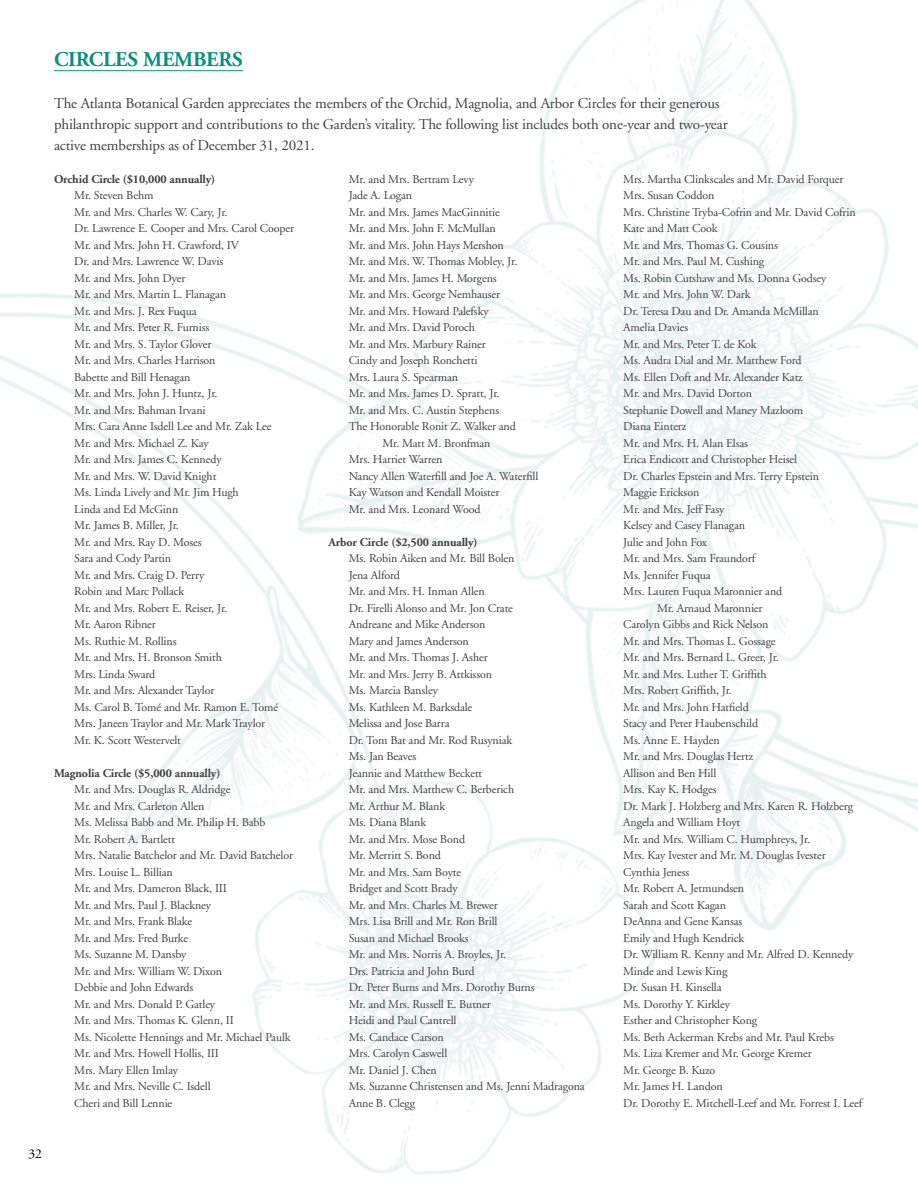
<style>
.page{position:relative;width:918px;height:1188px;background:#fff}
.page>*{position:absolute;margin:0;border:0;box-sizing:border-box;transform-origin:0 0}
.t1{font:700 21px "Adobe Garamond";letter-spacing:-.01em;color:#0b907c}
.t2{font:15px/21px "Adobe Garamond";letter-spacing:-.01em;color:#414042}
.t3{font:13.5px "Adobe Garamond";color:#000}
.t4{font:12px/16.5px "Adobe Garamond";letter-spacing:-.01em;color:#414042}
.t5{font:700 12px "Adobe Garamond";letter-spacing:-.01em;color:#414042}
</style>
<div class="page">
<img style="left:0;top:0;width:918px;height:1175px">
<hr style="left:54px;top:70px;width:189px;height:1px;background:#0b907c">
<h1 class="t1" style="left:54px;top:48px;width:190px">CIRCLES MEMBERS</h1>
<p class="t2" style="left:54px;top:93px;width:675px">The Atlanta Botanical Garden appreciates the members of the Orchid, Magnolia, and Arbor Circles for their generous philanthropic support and contributions to the Garden’s vitality. The following list includes both one-year and two-year active memberships as of December 31, 2021.</p>
<p class="t5" style="left:54px;top:172px;width:163px">Orchid Circle ($10,000 annually)</p>
<p class="t4" style="left:74px;top:187px;width:221px">Mr. Steven Behm<br>Mr. and Mrs. Charles W. Cary, Jr.<br>Dr. Lawrence E. Cooper and Mrs. Carol Cooper<br>Mr. and Mrs. John H. Crawford, IV<br>Dr. and Mrs. Lawrence W. Davis<br>Mr. and Mrs. John Dyer<br>Mr. and Mrs. Martin L. Flanagan<br>Mr. and Mrs. J. Rex Fuqua<br>Mr. and Mrs. Peter R. Furniss<br>Mr. and Mrs. S. Taylor Glover<br>Mr. and Mrs. Charles Harrison<br>Babette and Bill Henagan<br>Mr. and Mrs. John J. Huntz, Jr.<br>Mr. and Mrs. Bahman Irvani<br>Mrs. Cara Anne Isdell Lee and Mr. Zak Lee<br>Mr. and Mrs. Michael Z. Kay<br>Mr. and Mrs. James C. Kennedy<br>Mr. and Mrs. W. David Knight<br>Ms. Linda Lively and Mr. Jim Hugh<br>Linda and Ed McGinn<br>Mr. James B. Miller, Jr.<br>Mr. and Mrs. Ray D. Moses<br>Sara and Cody Partin<br>Mr. and Mrs. Craig D. Perry<br>Robin and Marc Pollack<br>Mr. and Mrs. Robert E. Reiser, Jr.<br>Mr. Aaron Ribner<br>Ms. Ruthie M. Rollins<br>Mr. and Mrs. H. Bronson Smith<br>Mrs. Linda Sward<br>Mr. and Mrs. Alexander Taylor<br>Ms. Carol B. Tomé and Mr. Ramon E. Tomé<br>Mrs. Janeen Traylor and Mr. Mark Traylor<br>Mr. K. Scott Westervelt</p>
<p class="t5" style="left:54px;top:766px;width:168px">Magnolia Circle ($5,000 annually)</p>
<p class="t4" style="left:74px;top:781px;width:220px">Mr. and Mrs. Douglas R. Aldridge<br>Mr. and Mrs. Carleton Allen<br>Ms. Melissa Babb and Mr. Philip H. Babb<br>Mr. Robert A. Bartlett<br>Mrs. Natalie Batchelor and Mr. David Batchelor<br>Mrs. Louise L. Billian<br>Mr. and Mrs. Dameron Black, III<br>Mr. and Mrs. Paul J. Blackney<br>Mr. and Mrs. Frank Blake<br>Mr. and Mrs. Fred Burke<br>Ms. Suzanne M. Dansby<br>Mr. and Mrs. William W. Dixon<br>Debbie and John Edwards<br>Mr. and Mrs. Donald P. Gatley<br>Mr. and Mrs. Thomas K. Glenn, II<br>Ms. Nicolette Hennings and Mr. Michael Paulk<br>Mr. and Mrs. Howell Hollis, III<br>Mrs. Mary Ellen Imlay<br>Mr. and Mrs. Neville C. Isdell<br>Cheri and Bill Lennie</p>
<p class="t4" style="left:349px;top:171px;width:127px">Mr. and Mrs. Bertram Levy</p>
<p class="t4" style="left:349px;top:187px;width:65px">Jade A. Logan</p>
<p class="t4" style="left:349px;top:204px;width:153px">Mr. and Mrs. James MacGinnitie</p>
<p class="t4" style="left:349px;top:220px;width:148px">Mr. and Mrs. John F. McMullan</p>
<p class="t4" style="left:349px;top:237px;width:157px">Mr. and Mrs. John Hays Mershon</p>
<p class="t4" style="left:349px;top:253px;width:170px">Mr. and Mrs. W. Thomas Mobley, Jr.</p>
<p class="t4" style="left:349px;top:270px;width:150px">Mr. and Mrs. James H. Morgens</p>
<p class="t4" style="left:349px;top:286px;width:153px">Mr. and Mrs. George Nemhauser</p>
<p class="t4" style="left:349px;top:303px;width:141px">Mr. and Mrs. Howard Palefsky</p>
<p class="t4" style="left:349px;top:319px;width:128px">Mr. and Mrs. David Poroch</p>
<p class="t4" style="left:349px;top:336px;width:139px">Mr. and Mrs. Marbury Rainer</p>
<p class="t4" style="left:349px;top:352px;width:130px">Cindy and Joseph Ronchetti</p>
<p class="t4" style="left:349px;top:369px;width:111px">Mrs. Laura S. Spearman</p>
<p class="t4" style="left:349px;top:385px;width:152px">Mr. and Mrs. James D. Spratt, Jr.</p>
<p class="t4" style="left:349px;top:402px;width:152px">Mr. and Mrs. C. Austin Stephens</p>
<p class="t4" style="left:349px;top:418px;width:169px">The Honorable Ronit Z. Walker and</p>
<p class="t4" style="left:382px;top:435px;width:110px">Mr. Matt M. Bronfman</p>
<p class="t4" style="left:349px;top:451px;width:95px">Mrs. Harriet Warren</p>
<p class="t4" style="left:349px;top:468px;width:191px">Nancy Allen Waterfill and Joe A. Waterfill</p>
<p class="t4" style="left:349px;top:484px;width:152px">Kay Watson and Kendall Moister</p>
<p class="t4" style="left:349px;top:501px;width:133px">Mr. and Mrs. Leonard Wood</p>
<p class="t5" style="left:328px;top:535px;width:151px">Arbor Circle ($2,500 annually)</p>
<p class="t4" style="left:349px;top:550px;width:238px">Ms. Robin Aiken and Mr. Bill Bolen<br>Jena Alford<br>Mr. and Mrs. H. Inman Allen<br>Dr. Firelli Alonso and Mr. Jon Crate<br>Andreane and Mike Anderson<br>Mary and James Anderson<br>Mr. and Mrs. Thomas J. Asher<br>Mr. and Mrs. Jerry B. Attkisson<br>Ms. Marcia Bansley<br>Ms. Kathleen M. Barksdale<br>Melissa and Jose Barra<br>Dr. Tom Bat and Mr. Rod Rusyniak<br>Ms. Jan Beaves<br>Jeannie and Matthew Beckett<br>Mr. and Mrs. Matthew C. Berberich<br>Mr. Arthur M. Blank<br>Ms. Diana Blank<br>Mr. and Mrs. Mose Bond<br>Mr. Merritt S. Bond<br>Mr. and Mrs. Sam Boyte<br>Bridget and Scott Brady<br>Mr. and Mrs. Charles M. Brewer<br>Mrs. Lisa Brill and Mr. Ron Brill<br>Susan and Michael Brooks<br>Mr. and Mrs. Norris A. Broyles, Jr.<br>Drs. Patricia and John Burd<br>Dr. Peter Burns and Mrs. Dorothy Burns<br>Mr. and Mrs. Russell E. Butner<br>Heidi and Paul Cantrell<br>Ms. Candace Carson<br>Mrs. Carolyn Caswell<br>Mr. Daniel J. Chen<br>Ms. Suzanne Christensen and Ms. Jenni Madragona<br>Anne B. Clegg</p>
<p class="t4" style="left:623px;top:171px;width:222px">Mrs. Martha Clinkscales and Mr. David Forquer</p>
<p class="t4" style="left:623px;top:187px;width:93px">Mrs. Susan Coddon</p>
<p class="t4" style="left:623px;top:204px;width:234px">Mrs. Christine Tryba-Cofrin and Mr. David Cofrin</p>
<p class="t4" style="left:623px;top:220px;width:96px">Kate and Matt Cook</p>
<p class="t4" style="left:623px;top:237px;width:156px">Mr. and Mrs. Thomas G. Cousins</p>
<p class="t4" style="left:623px;top:253px;width:143px">Mr. and Mrs. Paul M. Cushing</p>
<p class="t4" style="left:623px;top:270px;width:205px">Ms. Robin Cutshaw and Ms. Donna Godsey</p>
<p class="t4" style="left:623px;top:286px;width:129px">Mr. and Mrs. John W. Dark</p>
<p class="t4" style="left:623px;top:303px;width:197px">Dr. Teresa Dau and Dr. Amanda McMillan</p>
<p class="t4" style="left:623px;top:319px;width:67px">Amelia Davies</p>
<p class="t4" style="left:623px;top:336px;width:135px">Mr. and Mrs. Peter T. de Kok</p>
<p class="t4" style="left:623px;top:352px;width:180px">Ms. Audra Dial and Mr. Matthew Ford</p>
<p class="t4" style="left:623px;top:369px;width:181px">Ms. Ellen Doft and Mr. Alexander Katz</p>
<p class="t4" style="left:623px;top:385px;width:130px">Mr. and Mrs. David Dorton</p>
<p class="t4" style="left:623px;top:402px;width:182px">Stephanie Dowell and Maney Mazloom</p>
<p class="t4" style="left:623px;top:418px;width:65px">Diana Einterz</p>
<p class="t4" style="left:623px;top:435px;width:126px">Mr. and Mrs. H. Alan Elsas</p>
<p class="t4" style="left:623px;top:451px;width:175px">Erica Endicott and Christopher Heisel</p>
<p class="t4" style="left:623px;top:468px;width:197px">Dr. Charles Epstein and Mrs. Terry Epstein</p>
<p class="t4" style="left:623px;top:484px;width:78px">Maggie Erickson</p>
<p class="t4" style="left:623px;top:501px;width:103px">Mr. and Mrs. Jeff Fasy</p>
<p class="t4" style="left:623px;top:517px;width:123px">Kelsey and Casey Flanagan</p>
<p class="t4" style="left:623px;top:534px;width:85px">Julie and John Fox</p>
<p class="t4" style="left:623px;top:550px;width:134px">Mr. and Mrs. Sam Fraundorf</p>
<p class="t4" style="left:623px;top:567px;width:89px">Ms. Jennifer Fuqua</p>
<p class="t4" style="left:623px;top:583px;width:161px">Mrs. Lauren Fuqua Maronnier and</p>
<p class="t4" style="left:657px;top:600px;width:107px">Mr. Arnaud Maronnier</p>
<p class="t4" style="left:623px;top:616px;width:147px">Carolyn Gibbs and Rick Nelson</p>
<p class="t4" style="left:623px;top:633px;width:154px">Mr. and Mrs. Thomas L. Gossage</p>
<p class="t4" style="left:623px;top:649px;width:157px">Mr. and Mrs. Bernard L. Greer, Jr.</p>
<p class="t4" style="left:623px;top:666px;width:145px">Mr. and Mrs. Luther T. Griffith</p>
<p class="t4" style="left:623px;top:682px;width:110px">Mrs. Robert Griffith, Jr.</p>
<p class="t4" style="left:623px;top:699px;width:127px">Mr. and Mrs. John Hatfield</p>
<p class="t4" style="left:623px;top:715px;width:136px">Stacy and Peter Haubenschild</p>
<p class="t4" style="left:623px;top:732px;width:98px">Ms. Anne E. Hayden</p>
<p class="t4" style="left:623px;top:748px;width:131px">Mr. and Mrs. Douglas Hertz</p>
<p class="t4" style="left:623px;top:765px;width:95px">Allison and Ben Hill</p>
<p class="t4" style="left:623px;top:781px;width:95px">Mrs. Kay K. Hodges</p>
<p class="t4" style="left:623px;top:798px;width:231px">Dr. Mark J. Holzberg and Mrs. Karen R. Holzberg</p>
<p class="t4" style="left:623px;top:814px;width:119px">Angela and William Hoyt</p>
<p class="t4" style="left:623px;top:831px;width:189px">Mr. and Mrs. William C. Humphreys, Jr.</p>
<p class="t4" style="left:623px;top:847px;width:204px">Mrs. Kay Ivester and Mr. M. Douglas Ivester</p>
<p class="t4" style="left:623px;top:864px;width:68px">Cynthia Jeness</p>
<p class="t4" style="left:623px;top:880px;width:123px">Mr. Robert A. Jetmundsen</p>
<p class="t4" style="left:623px;top:897px;width:104px">Sarah and Scott Kagan</p>
<p class="t4" style="left:623px;top:913px;width:121px">DeAnna and Gene Kansas</p>
<p class="t4" style="left:623px;top:930px;width:123px">Emily and Hugh Kendrick</p>
<p class="t4" style="left:623px;top:946px;width:232px">Dr. William R. Kenny and Mr. Alfred D. Kennedy</p>
<p class="t4" style="left:623px;top:963px;width:106px">Minde and Lewis King</p>
<p class="t4" style="left:623px;top:979px;width:100px">Dr. Susan H. Kinsella</p>
<p class="t4" style="left:623px;top:996px;width:108px">Ms. Dorothy Y. Kirkley</p>
<p class="t4" style="left:623px;top:1012px;width:135px">Esther and Christopher Kong</p>
<p class="t4" style="left:623px;top:1029px;width:212px">Ms. Beth Ackerman Krebs and Mr. Paul Krebs</p>
<p class="t4" style="left:623px;top:1045px;width:190px">Ms. Liza Kremer and Mr. George Kremer</p>
<p class="t4" style="left:623px;top:1062px;width:94px">Mr. George B. Kuzo</p>
<p class="t4" style="left:623px;top:1078px;width:101px">Mr. James H. Landon</p>
<p class="t4" style="left:623px;top:1095px;width:241px">Dr. Dorothy E. Mitchell-Leef and Mr. Forrest I. Leef</p>
<p class="t3" style="left:28px;top:1146px;width:15px">32</p>
</div>
